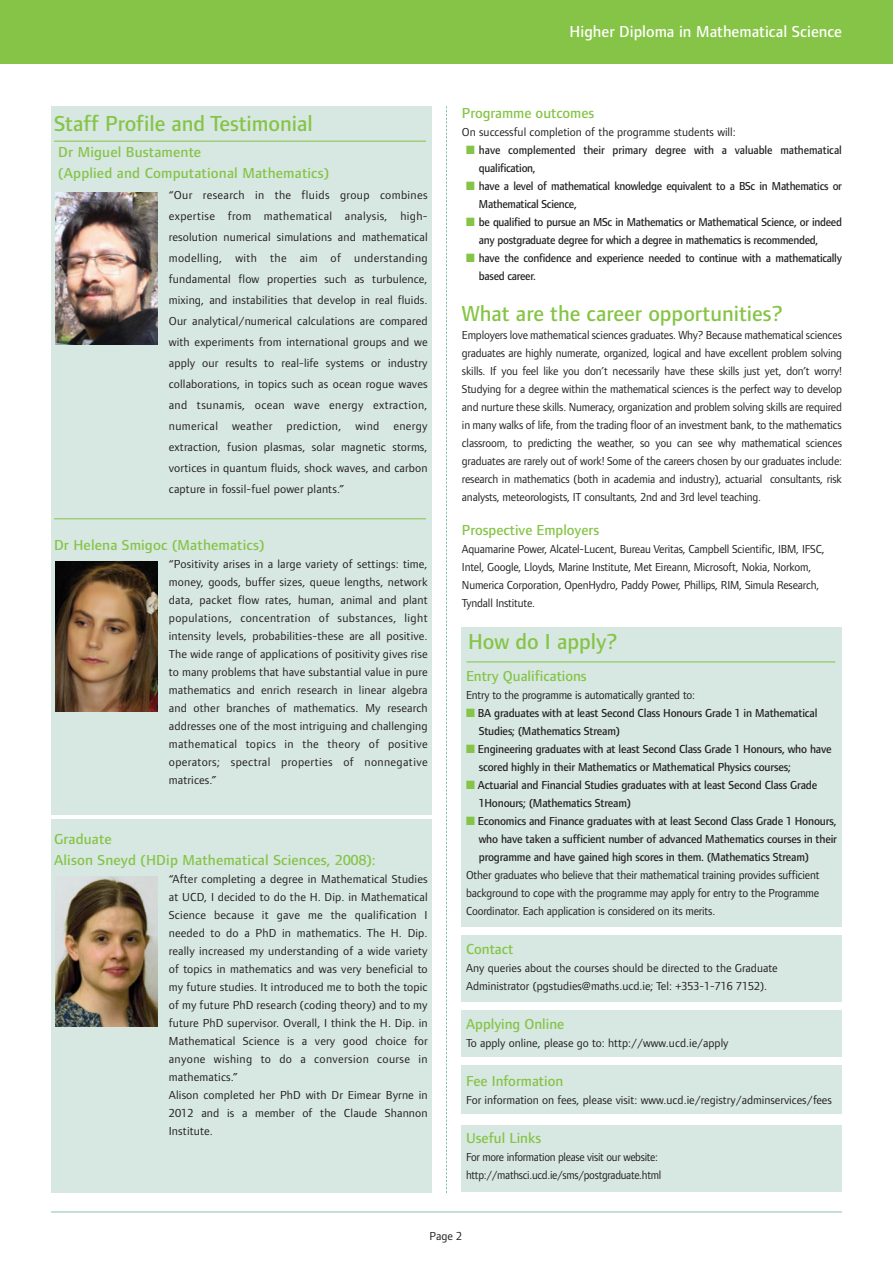
<style>
.page{position:relative;width:893px;height:1263px;background:#fff}
.page>*{position:absolute;margin:0;border:0;box-sizing:border-box;transform-origin:0 0}
.t1{font:500 22.5px "Foundry Form Sans";color:#85c446}
.t2{font:500 16.5px "Foundry Form Sans";color:#fff}
.t3{font:500 15px/21px "Foundry Form Sans";letter-spacing:.01em;color:#85c446}
.t4{font:12px/18px "Foundry Form Sans";color:#231f20;text-align:justify}
.t5{font:500 12px/18px "Foundry Form Sans";letter-spacing:-.015em;color:#231f20}
.t6{font:500 12px/18px "Foundry Form Sans";letter-spacing:-.015em;color:#231f20;scale:.95 1}
.t7{font:12px/18px "Foundry Form Sans";letter-spacing:-.025em;color:#231f20;scale:.95 1}
.s1{color:#85c446}
</style>
<div class="page">
<hr style="left:51px;top:1211px;width:791px;height:1px;background:#8bbeb3">
<div style="left:0;top:0;width:893px;height:64px;background:#85c446"></div>
<svg style="left:446px;top:106px;width:1px;height:1087px"></svg>
<div style="left:51px;top:106px;width:381px;height:255px;background:#d7e7e2"></div>
<div style="left:51px;top:352px;width:381px;height:463px;background:#d7e7e2"></div>
<div style="left:51px;top:819px;width:381px;height:374px;background:#d7e7e2"></div>
<img style="left:56px;top:193px;width:102px;height:151px">
<img style="left:56px;top:561px;width:102px;height:151px">
<hr style="left:54px;top:141px;width:372px;height:1px;background:#85c446">
<hr style="left:54px;top:518px;width:372px;height:1px;background:#85c446">
<div style="left:461px;top:1010px;width:381px;height:46px;background:#d7e7e2"></div>
<div style="left:461px;top:935px;width:381px;height:67px;background:#d7e7e2"></div>
<div style="left:461px;top:1065px;width:381px;height:49px;background:#d7e7e2"></div>
<div style="left:461px;top:1125px;width:381px;height:67px;background:#d7e7e2"></div>
<div style="left:461px;top:627px;width:381px;height:300px;background:#d7e7e2"></div>
<hr style="left:466px;top:661px;width:369px;height:1px;background:#85c446">
<img style="left:56px;top:876px;width:102px;height:151px">
<h1 class="t1" style="left:54px;top:115px;width:260px">Staff Profile and Testimonial</h1>
<p class="t3" style="left:58px;top:143px;width:273px">Dr Miguel Bustamente<br>(Applied and Computational Mathematics)</p>
<p class="t4" style="left:169px;top:185px;width:260px;line-height:21px">“Our research in the fluids group combines expertise from mathematical analysis, high&shy;resolution numerical simulations and mathematical modelling, with the aim of understanding fundamental flow properties such as turbulence, mixing, and instabilities that develop in real fluids.<br>Our analytical/numerical calculations are compared with experiments from international groups and we apply our results to real-life systems or industry collaborations, in topics such as ocean rogue waves and tsunamis, ocean wave energy extraction, numerical weather prediction, wind energy extraction, fusion plasmas, solar magnetic storms, vortices in quantum fluids, shock waves, and carbon capture in fossil-fuel power plants.”</p>
<p class="t3" style="left:54px;top:536px;width:212px">Dr Helena Smigoc (Mathematics)</p>
<p class="t4" style="left:169px;top:556px;width:260px">“Positivity arises in a large variety of settings: time, money, goods, buffer sizes, queue lengths, network data, packet flow rates, human, animal and plant populations, concentration of substances, light intensity levels, probabilities-these are all positive.<br>The wide range of applications of positivity gives rise to many problems that have substantial value in pure mathematics and enrich research in linear algebra and other branches of mathematics. My research addresses one of the most intriguing and challenging mathematical topics in the theory of positive operators; spectral properties of nonnegative matrices.”</p>
<p class="t3" style="left:54px;top:830px;width:323px">Graduate<br>Alison Sneyd (HDip Mathematical Sciences, 2008):</p>
<p class="t4" style="left:169px;top:871px;width:260px;text-align:left">“After completing a degree in Mathematical Studies at UCD, I decided to do the H. Dip. in Mathematical Science because it gave me the qualification I needed to do a PhD in mathematics. The H. Dip. really increased my understanding of a wide variety of topics in mathematics and was very beneficial to my future studies. It introduced me to both the topic of my future PhD research (coding theory) and to my future PhD supervisor. Overall, I think the H. Dip. in Mathematical Science is a very good choice for anyone wishing to do a conversion course in mathematics.”<br>Alison completed her PhD with Dr Eimear Byrne in 2012 and is a member of the Claude Shannon Institute.</p>
<h2 class="t2" style="left:570px;top:25px;width:274px">Higher Diploma in Mathematical Science</h2>
<p class="t3" style="left:462px;top:104px;width:134px">Programme outcomes</p>
<p class="t4" style="left:462px;top:124px;width:275px">On successful completion of the programme students will:</p>
<p class="t6" style="left:479px;top:142px;width:384px;text-indent:-13px"><span class="s1">■</span> have complemented their primary degree with a valuable mathematical qualification,</p>
<p class="t6" style="left:479px;top:178px;width:384px;text-indent:-13px"><span class="s1">■</span> have a level of mathematical knowledge equivalent to a BSc in Mathematics or<br>Mathematical Science,</p>
<p class="t6" style="left:479px;top:214px;width:384px;text-indent:-13px"><span class="s1">■</span> be qualified to pursue an MSc in Mathematics or Mathematical Science, or indeed any postgraduate degree for which a degree in mathematics is recommended,</p>
<p class="t6" style="left:479px;top:250px;width:384px;text-indent:-13px"><span class="s1">■</span> have the confidence and experience needed to continue with a mathematically based career.</p>
<h1 class="t1" style="left:462px;top:305px;width:322px">What are the career opportunities?</h1>
<p class="t4" style="left:462px;top:327px;width:382px">Employers love mathematical sciences graduates. Why? Because mathematical sciences graduates are highly numerate, organized, logical and have excellent problem solving skills. If you feel like you don’t necessarily have these skills just yet, don’t worry!<br>Studying for a degree within the mathematical sciences is the perfect way to develop and nurture these skills. Numeracy, organization and problem solving skills are required in many walks of life, from the trading floor of an investment bank, to the mathematics classroom, to predicting the weather, so you can see why mathematical sciences graduates are rarely out of work! Some of the careers chosen by our graduates include: research in mathematics (both in academia and industry), actuarial consultants, risk analysts, meteorologists, IT consultants, 2nd and 3rd level teaching.</p>
<p class="t3" style="left:462px;top:521px;width:139px">Prospective Employers</p>
<p class="t4" style="left:462px;top:541px;width:364px;text-align:left">Aquamarine Power, Alcatel-Lucent, Bureau Veritas, Campbell Scientific, IBM, IFSC, Intel, Google, Lloyds, Marine Institute, Met Eireann, Microsoft, Nokia, Norkom, Numerica Corporation, OpenHydro, Paddy Power, Phillips, RIM, Simula Research, Tyndall Institute.</p>
<h1 class="t1" style="left:468px;top:633px;width:151px">How do I apply?</h1>
<p class="t3" style="left:466px;top:666px;width:122px">Entry Qualifications</p>
<p class="t4" style="left:466px;top:687px;width:230px">Entry to the programme is automatically granted to:</p>
<p class="t5" style="left:479px;top:705px;width:340px;text-indent:-13px"><span class="s1">■</span> BA graduates with at least Second Class Honours Grade 1 in Mathematical<br>Studies; (Mathematics Stream)</p>
<p class="t5" style="left:479px;top:741px;width:354px;text-indent:-13px"><span class="s1">■</span> Engineering graduates with at least Second Class Grade 1 Honours, who have scored highly in their Mathematics or Mathematical Physics courses;</p>
<p class="t5" style="left:479px;top:777px;width:340px;text-indent:-13px"><span class="s1">■</span> Actuarial and Financial Studies graduates with at least Second Class Grade<br>1Honours; (Mathematics Stream)</p>
<p class="t5" style="left:479px;top:813px;width:360px;text-align:justify;text-indent:-13px"><span class="s1">■</span> Economics and Finance graduates with at least Second Class Grade 1 Honours, who have taken a sufficient number of advanced Mathematics courses in their programme and have gained high scores in them. (Mathematics Stream)</p>
<p class="t4" style="left:466px;top:867px;width:355px">Other graduates who believe that their mathematical training provides sufficient background to cope with the programme may apply for entry to the Programme Coordinator. Each application is considered on its merits.</p>
<p class="t3" style="left:466px;top:939px;width:49px">Contact</p>
<p class="t4" style="left:466px;top:960px;width:313px">Any queries about the courses should be directed to the Graduate<br>Administrator (pgstudies@maths.ucd.ie; Tel: +353-1-716 7152).</p>
<p class="t3" style="left:466px;top:1014px;width:100px">Applying Online</p>
<p class="t4" style="left:466px;top:1035px;width:264px">To apply online, please go to: http://www.ucd.ie/apply</p>
<p class="t3" style="left:466px;top:1071px;width:99px">Fee Information</p>
<p class="t4" style="left:466px;top:1092px;width:367px">For information on fees, please visit: www.ucd.ie/registry/adminservices/fees</p>
<p class="t3" style="left:466px;top:1128px;width:77px">Useful Links</p>
<p class="t7" style="left:466px;top:1149px;width:207px">For more information please visit our website: http://mathsci.ucd.ie/sms/postgraduate.html</p>
<p class="t4" style="left:430px;top:1228px;width:34px">Page 2</p>
</div>
